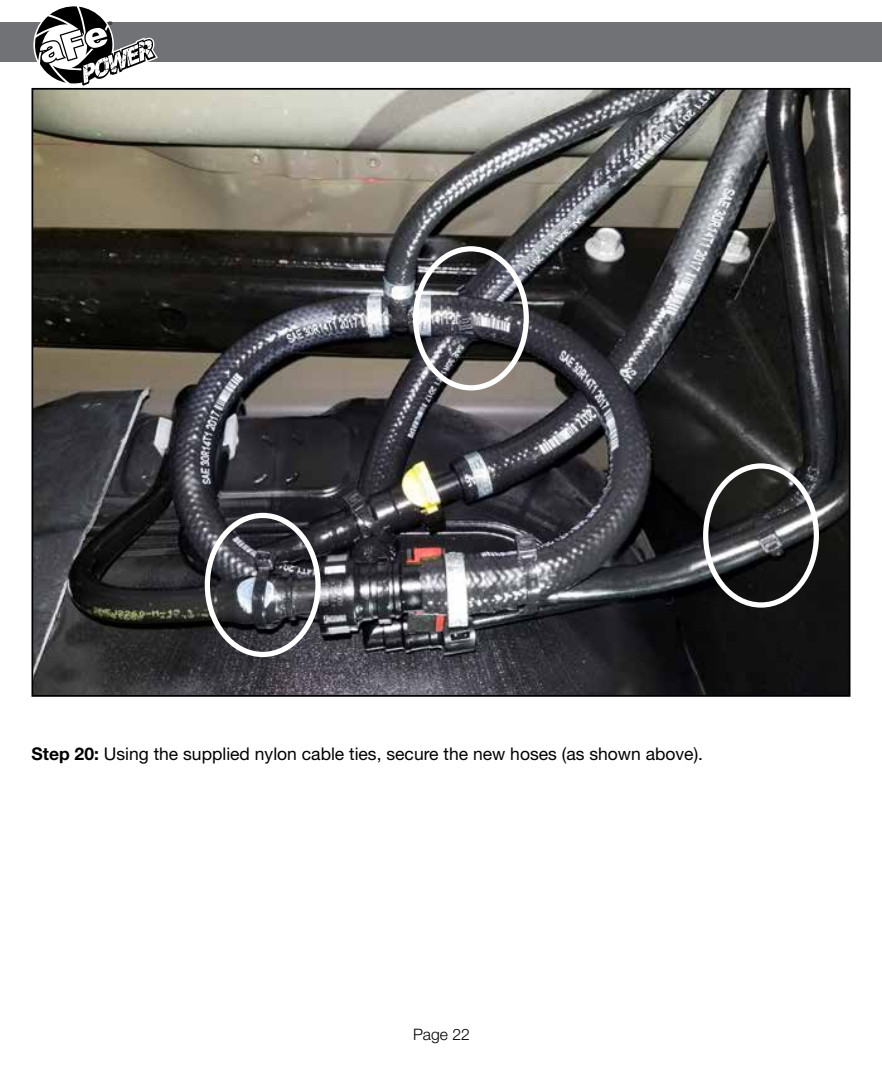
<style>
.page{position:relative;width:882px;height:1071px;background:#fff}
.page>*{position:absolute;margin:0;border:0;box-sizing:border-box;transform-origin:0 0}
.t1{font:17.5px "Helvetica Neue";color:#000}
.t2{font:300 15.75px "Helvetica Neue";color:#000}
.t3{font:8.75px "Myriad";color:#000}
.s1{font-weight:700}
</style>
<div class="page">
<img style="left:35px;top:91px;width:812px;height:603px">
<div style="left:0;top:23px;width:882px;height:39px;background:#717275"></div>
<svg style="left:34px;top:6px;width:124px;height:82px"></svg>
<div style="left:205px;top:513px;width:116px;height:144px;border:5px solid #fff;border-radius:50%"></div>
<div style="left:703px;top:463px;width:116px;height:145px;border:5px solid #fff;border-radius:50%"></div>
<div style="left:413px;top:246px;width:116px;height:144px;border:5px solid #fff;border-radius:50%"></div>
<p class="t3" style="left:108px;top:20px;width:6px">®</p>
<p class="t1" style="left:32px;top:743px;width:673px"><span class="s1">Step 20:</span> Using the supplied nylon cable ties, secure the new hoses (as shown above).</p>
<p class="t2" style="left:413px;top:1024px;width:58px">Page 22</p>
</div>
